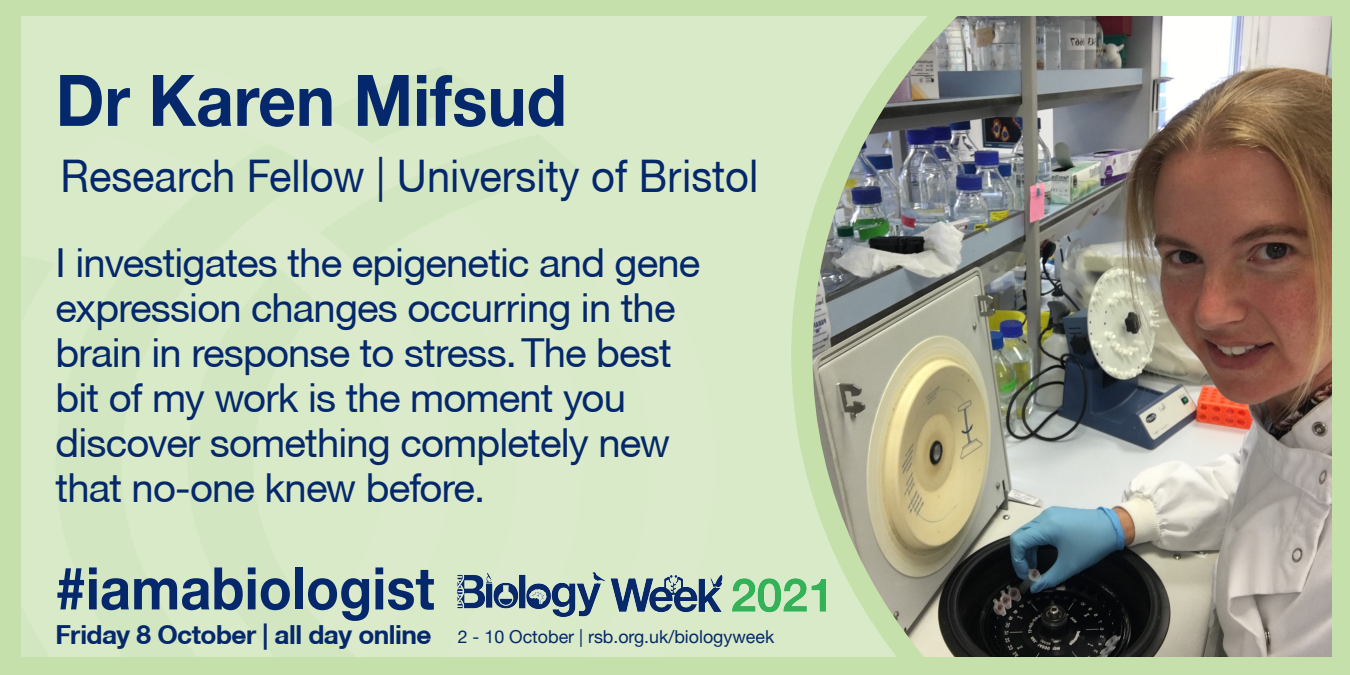
<style>
.page{position:relative;width:1350px;height:675px;background:#fff}
.page>*{position:absolute;margin:0;border:0;box-sizing:border-box;transform-origin:0 0}
.t1{font:700 71.25px "Helvetica Neue CE";color:#04286b;scale:.92 1}
.t2{font:700 58.75px "Helvetica Neue CE";color:#04286b;scale:.92 1}
.t3{font:45px "Helvetica Neue CE";color:#04286b;scale:.92 1}
.t4{font:40px/45px "Helvetica Neue CE";letter-spacing:-.02em;color:#04286b}
.t5{font:27.5px "Helvetica Neue";color:#04286b}
.t6{font:700 26.25px "Helvetica Neue CE";letter-spacing:-.02em;color:#04286b}
.t7{font:17.88px "Helvetica Neue";color:#04286b}
</style>
<div class="page">
<div style="left:0;top:0;width:1015px;height:675px;background:#d9eac8"></div>
<svg style="left:20px;top:250px;width:35px;height:408px"></svg>
<img style="left:791px;top:16px;width:542px;height:642px">
<div style="left:0;top:0;width:1350px;height:16px;background:#c5e0aa"></div>
<div style="left:0;top:658px;width:1350px;height:17px;background:#c5e0aa"></div>
<div style="left:1333px;top:0;width:17px;height:675px;background:#c5e0aa"></div>
<img style="left:458px;top:573px;width:367px;height:44px">
<div style="left:0;top:0;width:20px;height:675px;background:#c5e0aa"></div>
<h1 class="t1" style="left:56px;top:56px;width:557px">Dr Karen Mifsud</h1>
<p class="t3" style="left:61px;top:149px;width:760px">Research Fellow | University of Bristol</p>
<p class="t4" style="left:56px;top:240px;width:646px">I investigates the epigenetic and gene expression changes occurring in the brain in response to stress. The best bit of my work is the moment you discover something completely new that no-one knew before.</p>
<h2 class="t2" style="left:56px;top:552px;width:414px">#iamabiologist</h2>
<p class="t5" style="left:56px;top:607px;width:490px">2 - 10 October | rsb.org.uk/biologyweek</p>
<p class="t6" style="left:56px;top:618px;width:377px">Friday 8 October | all day online</p>
<p class="t7" style="left:458px;top:626px;width:318px">2 - 10 October | rsb.org.uk/biologyweek</p>
</div>
